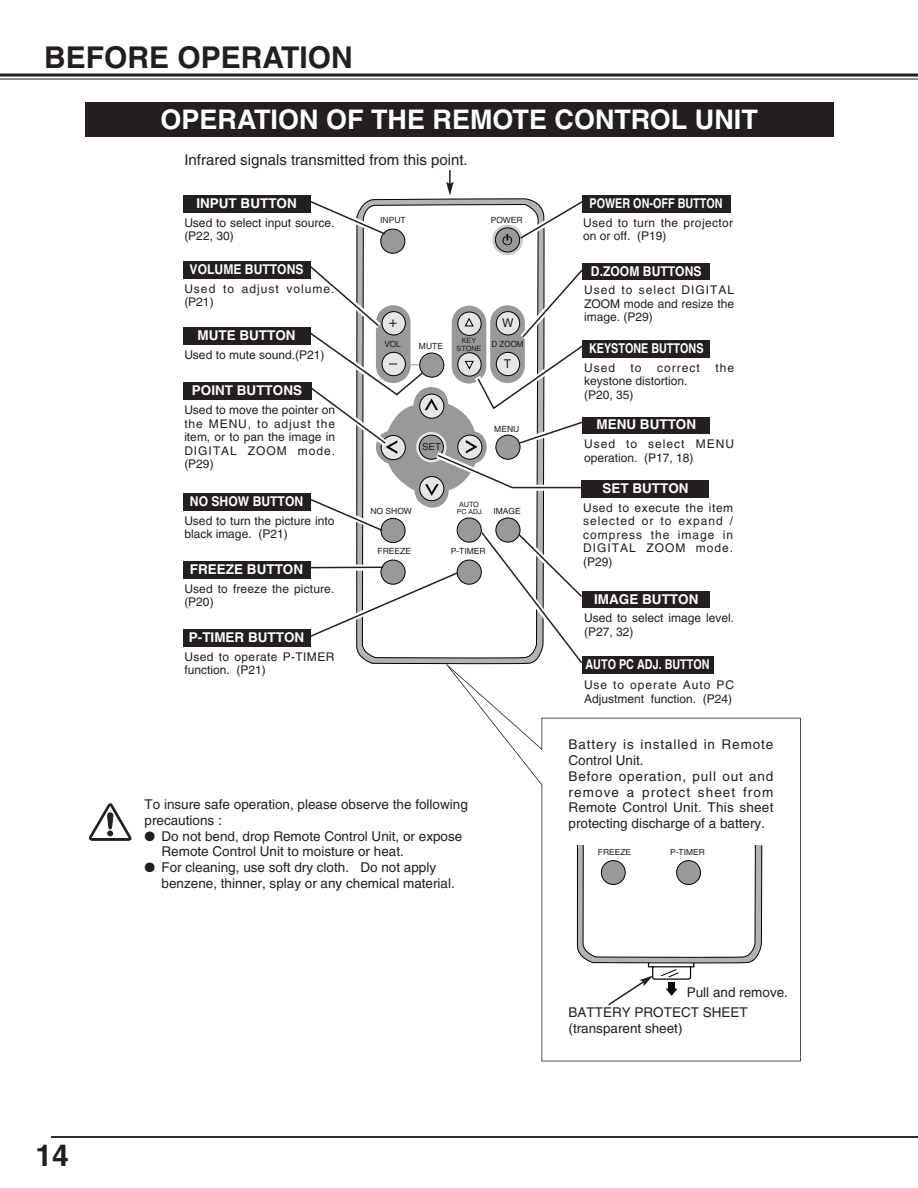
<style>
.page{position:relative;width:918px;height:1188px;background:#fff}
.page>*{position:absolute;margin:0;border:0;box-sizing:border-box;transform-origin:0 0}
.t1{font:700 30px "Helvetica";color:#231f20}
.t2{font:700 27px "Helvetica";color:#fff}
.t3{font:15px "Helvetica";color:#231f20}
.t4{font:14.55px "Helvetica";color:#231f20}
.t5{font:13.5px/15.8px "Helvetica";color:#231f20}
.t6{font:13.5px/15.8px "Helvetica";letter-spacing:.06em;color:#231f20}
.t7{font:700 13.5px "Helvetica";color:#fff}
.t8{font:700 13.5px "Helvetica";color:#fff;scale:.8 1}
.t9{font:700 13.5px "Helvetica";color:#fff;scale:.9 1}
.t10{font:12.15px "Helvetica";color:#231f20}
.t11{font:12px/13.5px "Helvetica";color:#231f20}
.t12{font:12px/13.5px "Helvetica";letter-spacing:.03em;color:#231f20}
.t13{font:12px/13.5px "Helvetica";letter-spacing:.085em;color:#231f20}
.t14{font:9.75px "Helvetica";color:#231f20}
.t15{font:8.55px "Helvetica";color:#231f20}
.t16{font:8.55px "Helvetica";color:#231f20;scale:.94 1}
.t17{font:8.4px "Helvetica";color:#231f20}
.t18{font:7.35px/7.5px "Helvetica";color:#231f20;text-align:center}
.t19{font:6.75px "Helvetica";color:#231f20}
.s1{font-size:8.55px}
</style>
<div class="page">
<svg style="left:446px;top:665px;width:355px;height:396px"></svg>
<hr style="left:0;top:74px;width:918px;height:3px;background:#231f20">
<hr style="left:0;top:79px;width:918px;height:1px;background:#231f20">
<div style="left:567px;top:738px;width:208px;height:98px;background:#fff"></div>
<div style="left:567px;top:845px;width:200px;height:153px;background:#fff"></div>
<svg style="left:577px;top:845px;width:187px;height:161px"></svg>
<div style="left:567px;top:1006px;width:208px;height:38px;background:#fff"></div>
<hr style="left:51px;top:1136px;width:867px;height:2px;background:#231f20">
<svg style="left:89px;top:803px;width:43px;height:38px"></svg>
<div style="left:183px;top:327px;width:127px;height:17px;background:#231f20"></div>
<div style="left:582px;top:657px;width:132px;height:17px;background:#231f20"></div>
<div style="left:583px;top:679px;width:153px;height:29px;background:#fff"></div>
<div style="left:183px;top:261px;width:127px;height:18px;background:#231f20"></div>
<div style="left:583px;top:263px;width:127px;height:17px;background:#231f20"></div>
<div style="left:583px;top:340px;width:127px;height:17px;background:#231f20"></div>
<div style="left:183px;top:561px;width:127px;height:17px;background:#231f20"></div>
<div style="left:583px;top:591px;width:127px;height:17px;background:#231f20"></div>
<div style="left:85px;top:102px;width:748px;height:34px;background:#231f20"></div>
<div style="left:582px;top:196px;width:149px;height:17px;background:#231f20"></div>
<div style="left:583px;top:417px;width:127px;height:17px;background:#231f20"></div>
<div style="left:582px;top:480px;width:127px;height:17px;background:#231f20"></div>
<div style="left:183px;top:196px;width:127px;height:17px;background:#231f20"></div>
<div style="left:183px;top:383px;width:128px;height:17px;background:#231f20"></div>
<div style="left:183px;top:629px;width:127px;height:17px;background:#231f20"></div>
<div style="left:183px;top:493px;width:127px;height:17px;background:#231f20"></div>
<svg style="left:502px;top:198px;width:26px;height:1px"></svg>
<div style="left:685px;top:986px;width:107px;height:17px;background:#fff"></div>
<svg style="left:446px;top:170px;width:8px;height:26px"></svg>
<svg style="left:310px;top:199px;width:272px;height:64px"></svg>
<svg style="left:304px;top:263px;width:282px;height:402px"></svg>
<h1 class="t1" style="left:44px;top:46px;width:310px">BEFORE OPERATION</h1>
<h2 class="t2" style="left:161px;top:110px;width:599px">OPERATION OF THE REMOTE CONTROL UNIT</h2>
<p class="t3" style="left:184px;top:155px;width:285px">Infrared signals transmitted from this point.</p>
<p class="t7" style="left:196px;top:199px;width:102px">INPUT BUTTON</p>
<p class="t11" style="left:184px;top:217px;width:152px">Used to select input source. (P22, 30)</p>
<p class="t9" style="left:190px;top:265px;width:128px">VOLUME BUTTONS</p>
<p class="t13" style="left:184px;top:283px;width:152px">Used to adjust volume. (P21)</p>
<p class="t7" style="left:198px;top:330px;width:100px">MUTE BUTTON</p>
<p class="t11" style="left:184px;top:349px;width:142px">Used to mute sound.(P21)</p>
<p class="t7" style="left:192px;top:386px;width:112px">POINT BUTTONS</p>
<p class="t11" style="left:184px;top:404px;width:152px;text-align:justify">Used to move the pointer on the MENU, to adjust the item, or to pan the image in DIGITAL ZOOM mode. (P29)</p>
<p class="t15" style="left:380px;top:217px;width:27px">INPUT</p>
<p class="t15" style="left:491px;top:217px;width:33px">POWER</p>
<p class="t4" style="left:389px;top:317px;width:10px">+</p>
<p class="t4" style="left:389px;top:358px;width:10px">–</p>
<p class="t15" style="left:384px;top:341px;width:18px">VOL</p>
<p class="t15" style="left:419px;top:343px;width:26px">MUTE</p>
<p class="t18" style="left:457px;top:337px;width:26px">KEY<br>STONE</p>
<p class="t10" style="left:502px;top:318px;width:13px">W</p>
<p class="t10" style="left:504px;top:360px;width:9px">T</p>
<p class="t16" style="left:492px;top:341px;width:36px">D ZOOM</p>
<p class="t14" style="left:422px;top:443px;width:20px">SET</p>
<p class="t15" style="left:494px;top:426px;width:27px">MENU</p>
<p class="t8" style="left:590px;top:199px;width:168px">POWER ON-OFF BUTTON</p>
<p class="t12" style="left:583px;top:217px;width:152px">Used to turn the projector on or off. (P19)</p>
<p class="t9" style="left:591px;top:266px;width:124px">D.ZOOM BUTTONS</p>
<p class="t11" style="left:584px;top:284px;width:152px;text-align:justify">Used to select DIGITAL ZOOM mode and resize the image. (P29)</p>
<p class="t8" style="left:589px;top:343px;width:145px">KEYSTONE BUTTONS</p>
<p class="t11" style="left:584px;top:362px;width:33px">Used</p>
<p class="t11" style="left:631px;top:362px;width:13px">to</p>
<p class="t13" style="left:657px;top:362px;width:44px">correct</p>
<p class="t11" style="left:715px;top:362px;width:20px">the</p>
<p class="t11" style="left:584px;top:375px;width:105px">keystone distortion. (P20, 35)</p>
<p class="t7" style="left:596px;top:420px;width:101px">MENU BUTTON</p>
<p class="t13" style="left:584px;top:438px;width:152px">Used to select MENU operation. (P17, 18)</p>
<p class="t7" style="left:602px;top:483px;width:88px">SET BUTTON</p>
<p class="t9" style="left:190px;top:496px;width:127px">NO SHOW BUTTON</p>
<p class="t11" style="left:184px;top:515px;width:152px">Used to turn the picture into black image. (P21)</p>
<p class="t18" style="left:459px;top:501px;width:21px">AUTO</p>
<p class="t19" style="left:457px;top:509px;width:65px">PC ADJ. <span class="s1">IMAGE</span></p>
<p class="t11" style="left:583px;top:502px;width:152px;text-align:justify">Used to execute the item selected or to expand / compress the image in DIGITAL ZOOM mode. (P29)</p>
<p class="t15" style="left:370px;top:508px;width:43px">NO SHOW</p>
<p class="t15" style="left:377px;top:548px;width:35px">FREEZE</p>
<p class="t15" style="left:451px;top:548px;width:36px">P-TIMER</p>
<p class="t7" style="left:190px;top:564px;width:115px">FREEZE BUTTON</p>
<p class="t11" style="left:184px;top:583px;width:152px">Used to freeze the picture. (P20)</p>
<p class="t7" style="left:594px;top:594px;width:106px">IMAGE BUTTON</p>
<p class="t11" style="left:584px;top:613px;width:152px">Used to select image level. (P27, 32)</p>
<p class="t7" style="left:189px;top:632px;width:117px">P-TIMER BUTTON</p>
<p class="t12" style="left:184px;top:651px;width:152px">Used to operate P-TIMER function. (P21)</p>
<p class="t5" style="left:145px;top:798px;width:325px">To insure safe operation, please observe the following precautions :</p>
<p class="t5" style="left:162px;top:829px;width:302px;text-indent:-17px">● Do not bend, drop Remote Control Unit, or expose<br>Remote Control Unit to moisture or heat.</p>
<p class="t5" style="left:162px;top:861px;width:295px;text-indent:-17px">● For cleaning, use soft dry cloth. Do not apply benzene, thinner, splay or any chemical material.</p>
<h1 class="t1" style="left:36px;top:1145px;width:35px">14</h1>
<p class="t8" style="left:586px;top:660px;width:157px">AUTO PC ADJ. BUTTON</p>
<p class="t11" style="left:584px;top:680px;width:152px">Use to operate Auto PC<br>Adjustment function. (P24)</p>
<p class="t6" style="left:569px;top:738px;width:206px">Battery is installed in Remote<br>Control Unit.<br>Before operation, pull out and remove a protect sheet from<br>Remote Control Unit. This sheet protecting discharge of a battery.</p>
<p class="t17" style="left:598px;top:849px;width:35px">FREEZE</p>
<p class="t17" style="left:670px;top:849px;width:36px">P-TIMER</p>
<p class="t5" style="left:687px;top:986px;width:103px">Pull and remove.</p>
<p class="t5" style="left:569px;top:1006px;width:181px">BATTERY PROTECT SHEET (transparent sheet)</p>
</div>
